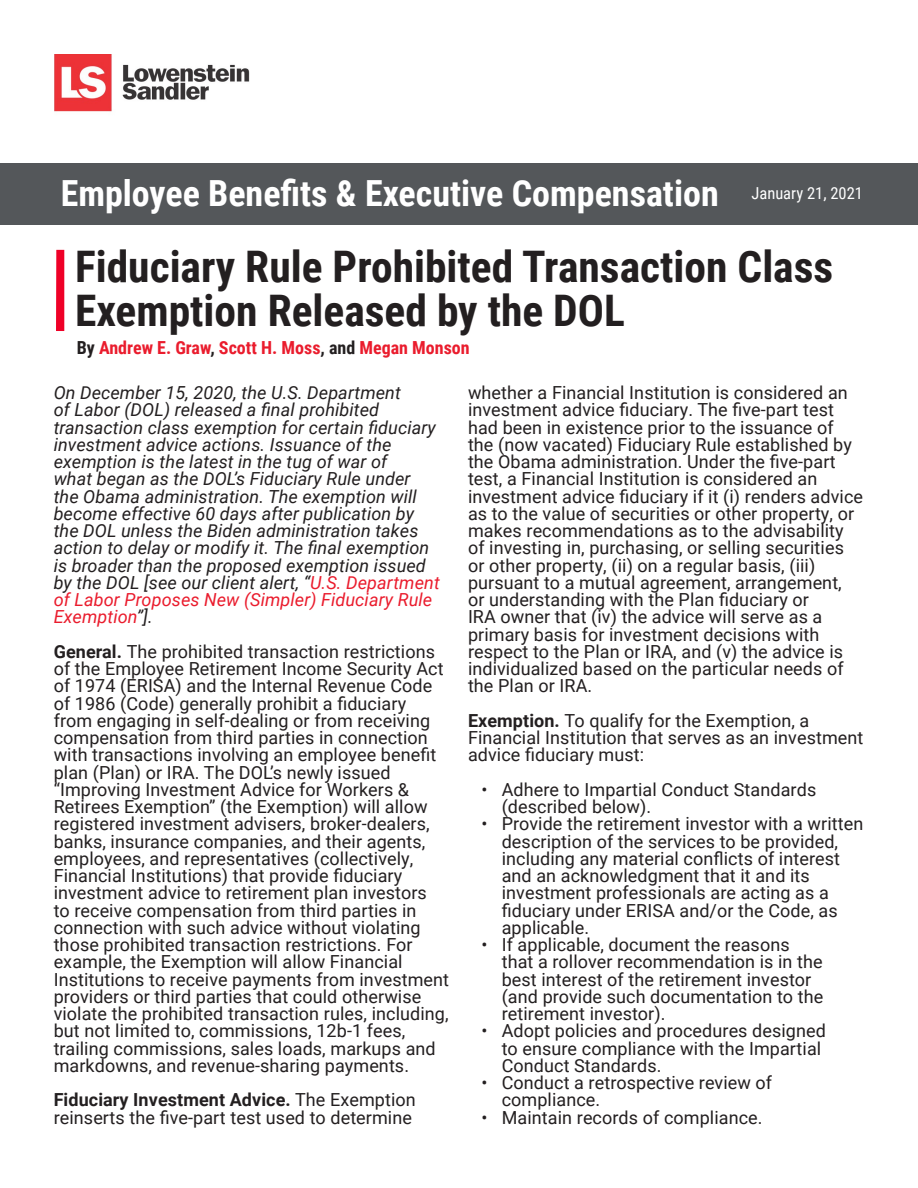
<style>
.page{position:relative;width:918px;height:1188px;background:#fff}
.page>*{position:absolute;margin:0;border:0;box-sizing:border-box;transform-origin:0 0}
.t1{font:700 43.5px/43.5px "Roboto Condensed";color:#231f20}
.t2{font:700 36px "Roboto Condensed";color:#fff}
.Body{font:18px/17.2px "Roboto";letter-spacing:.005em;color:#231f20}
.Body-2{font:italic 18px/17.2px "Roboto";letter-spacing:.005em;color:#231f20}
.Body-3{font:700 18px "Roboto Condensed";color:#ea1c2d}
.t3{font:16.5px "Roboto Condensed";color:#fff}
.s1{color:#231f20}
.s2{color:#ea1c2d}
.s3{font-weight:700}
</style>
<div class="page">
<div style="left:0;top:163px;width:918px;height:61px;background:#54575a"></div>
<img style="left:54px;top:54px;width:196px;height:58px">
<div style="left:56px;top:250px;width:8px;height:81px;background:#ef0027"></div>
<p class="t2" style="left:61px;top:168px;width:660px">Employee Benefits &amp; Executive Compensation</p>
<p class="t1" style="left:75px;top:244px;width:760px">Fiduciary Rule Prohibited Transaction Class<br>Exemption Released by the DOL</p>
<p class="Body-3" style="left:77px;top:335px;width:394px"><span class="s1">By</span> Andrew E. Graw<span class="s1">,</span> Scott H. Moss<span class="s1">, and</span> Megan Monson</p>
<p class="t3" style="left:752px;top:182px;width:113px">January 21, 2021</p>
<p class="Body-2" style="left:54px;top:383px;width:388px">On December 15, 2020, the U.S. Department<br>of Labor (DOL) released a final prohibited transaction class exemption for certain fiduciary investment advice actions. Issuance of the exemption is the latest in the tug of war of<br>what began as the DOL’s Fiduciary Rule under the Obama administration. The exemption will become effective 60 days after publication by the DOL unless the Biden administration takes action to delay or modify it. The final exemption is broader than the proposed exemption issued by the DOL [see our client alert, “<span class="s2">U.S. Department of Labor Proposes New (Simpler) Fiduciary Rule Exemption</span>”].</p>
<p class="Body" style="left:54px;top:642px;width:397px"><span class="s3">General.</span> The prohibited transaction restrictions of the Employee Retirement Income Security Act of 1974 (ERISA) and the Internal Revenue Code of 1986 (Code) generally prohibit a fiduciary<br>from engaging in self-dealing or from receiving compensation from third parties in connection with transactions involving an employee benefit plan (Plan) or IRA. The DOL’s newly issued “Improving Investment Advice for Workers &amp; Retirees Exemption” (the Exemption) will allow registered investment advisers, broker-dealers, banks, insurance companies, and their agents, employees, and representatives (collectively, Financial Institutions) that provide fiduciary investment advice to retirement plan investors<br>to receive compensation from third parties in connection with such advice without violating those prohibited transaction restrictions. For example, the Exemption will allow Financial Institutions to receive payments from investment providers or third parties that could otherwise violate the prohibited transaction rules, including, but not limited to, commissions, 12b-1 fees, trailing commissions, sales loads, markups and markdowns, and revenue-sharing payments.</p>
<p class="Body" style="left:54px;top:1091px;width:364px"><span class="s3">Fiduciary Investment Advice.</span> The Exemption reinserts the five-part test used to determine</p>
<p class="Body" style="left:468px;top:383px;width:397px">whether a Financial Institution is considered an investment advice fiduciary. The five-part test had been in existence prior to the issuance of the (now vacated) Fiduciary Rule established by the Obama administration. Under the five-part test, a Financial Institution is considered an investment advice fiduciary if it (i) renders advice as to the value of securities or other property, or makes recommendations as to the advisability of investing in, purchasing, or selling securities or other property, (ii) on a regular basis, (iii) pursuant to a mutual agreement, arrangement,<br>or understanding with the Plan fiduciary or<br>IRA owner that (iv) the advice will serve as a primary basis for investment decisions with respect to the Plan or IRA, and (v) the advice is individualized based on the particular needs of the Plan or IRA.</p>
<p class="Body" style="left:468px;top:711px;width:397px"><span class="s3">Exemption.</span> To qualify for the Exemption, a<br>Financial Institution that serves as an investment advice fiduciary must:</p>
<p class="Body" style="left:502px;top:780px;width:316px;text-indent:-20px">• Adhere to Impartial Conduct Standards (described below).</p>
<p class="Body" style="left:502px;top:815px;width:363px;text-indent:-20px">• Provide the retirement investor with a written description of the services to be provided, including any material conflicts of interest and an acknowledgment that it and its investment professionals are acting as a fiduciary under ERISA and/or the Code, as applicable.</p>
<p class="Body" style="left:502px;top:935px;width:323px;text-indent:-20px">• If applicable, document the reasons that a rollover recommendation is in the best interest of the retirement investor (and provide such documentation to the retirement investor).</p>
<p class="Body" style="left:502px;top:1022px;width:326px;text-indent:-20px">• Adopt policies and procedures designed to ensure compliance with the Impartial<br>Conduct Standards.</p>
<p class="Body" style="left:502px;top:1073px;width:272px;text-indent:-20px">• Conduct a retrospective review of compliance.</p>
<p class="Body" style="left:482px;top:1108px;width:283px">• Maintain records of compliance.</p>
</div>
